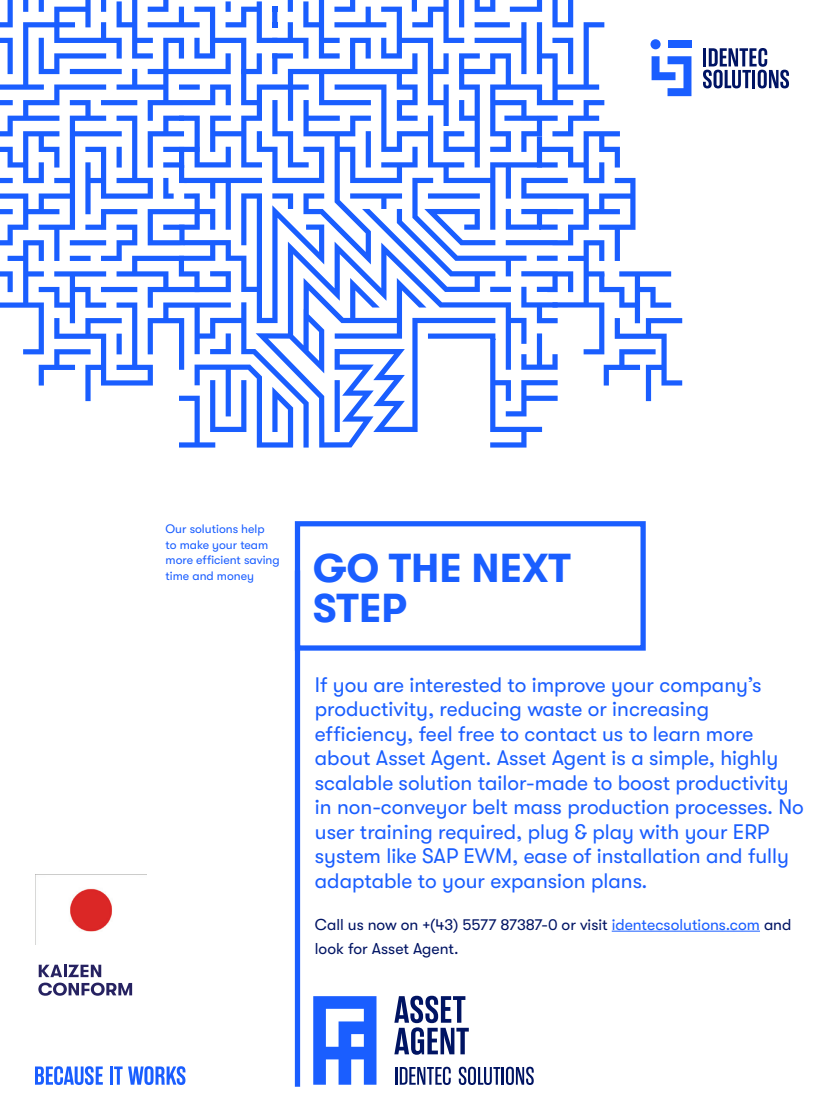
<style>
.page{position:relative;width:840px;height:1120px;background:#fff}
.page>*{position:absolute;margin:0;border:0;box-sizing:border-box;transform-origin:0 0}
.t1{font:700 40.25px/40.2px "GT Walsheim";color:#1a5eff}
.t2{font:21px/24.5px "GT Walsheim";color:#1a5eff}
.t3{font:15.75px/24.5px "GT Walsheim";color:#001464}
.t4{font:12.25px/15.8px "GT Walsheim";color:#1a5eff}
.s1{color:#1a5eff}
</style>
<div class="page">
<svg style="left:703px;top:48px;width:86px;height:40px"></svg>
<svg style="left:35px;top:1066px;width:68px;height:19px"></svg>
<hr style="left:110px;top:1067px;width:3px;height:18px;background:#1a5eff">
<svg style="left:114px;top:1066px;width:71px;height:19px"></svg>
<svg style="left:0;top:0;width:682px;height:448px"></svg>
<div style="left:295px;top:521px;width:351px;height:130px;background:#fff;border:5px solid #1a5eff"></div>
<div style="left:295px;top:570px;width:5px;height:517px;background:#1a5eff"></div>
<hr style="left:612px;top:931px;width:148px;height:1px;background:#1a5eff">
<svg style="left:313px;top:996px;width:64px;height:89px"></svg>
<svg style="left:394px;top:996px;width:75px;height:59px"></svg>
<svg style="left:396px;top:1067px;width:55px;height:18px"></svg>
<svg style="left:459px;top:1067px;width:75px;height:18px"></svg>
<svg style="left:38px;top:983px;width:94px;height:13px"></svg>
<svg style="left:39px;top:965px;width:62px;height:12px"></svg>
<img style="left:35px;top:874px;width:111px;height:71px">
<p class="t4" style="left:166px;top:521px;width:116px">Our solutions help<br>to make your team more efficient saving time and money</p>
<h1 class="t1" style="left:313px;top:548px;width:259px">GO THE NEXT<br>STEP</h1>
<p class="t2" style="left:315px;top:672px;width:491px">If you are interested to improve your company’s productivity, reducing waste or increasing efficiency, feel free to contact us to learn more about Asset Agent. Asset Agent is a simple, highly scalable solution tailor-made to boost productivity in non-conveyor belt mass production processes. No user training required, plug &amp; play with your ERP system like SAP EWM, ease of installation and fully adaptable to your expansion plans.</p>
<p class="t3" style="left:315px;top:912px;width:478px">Call us now on +(43) 5577 87387-0 or visit <span class="s1">identecsolutions.com</span> and look for Asset Agent.</p>
</div>
